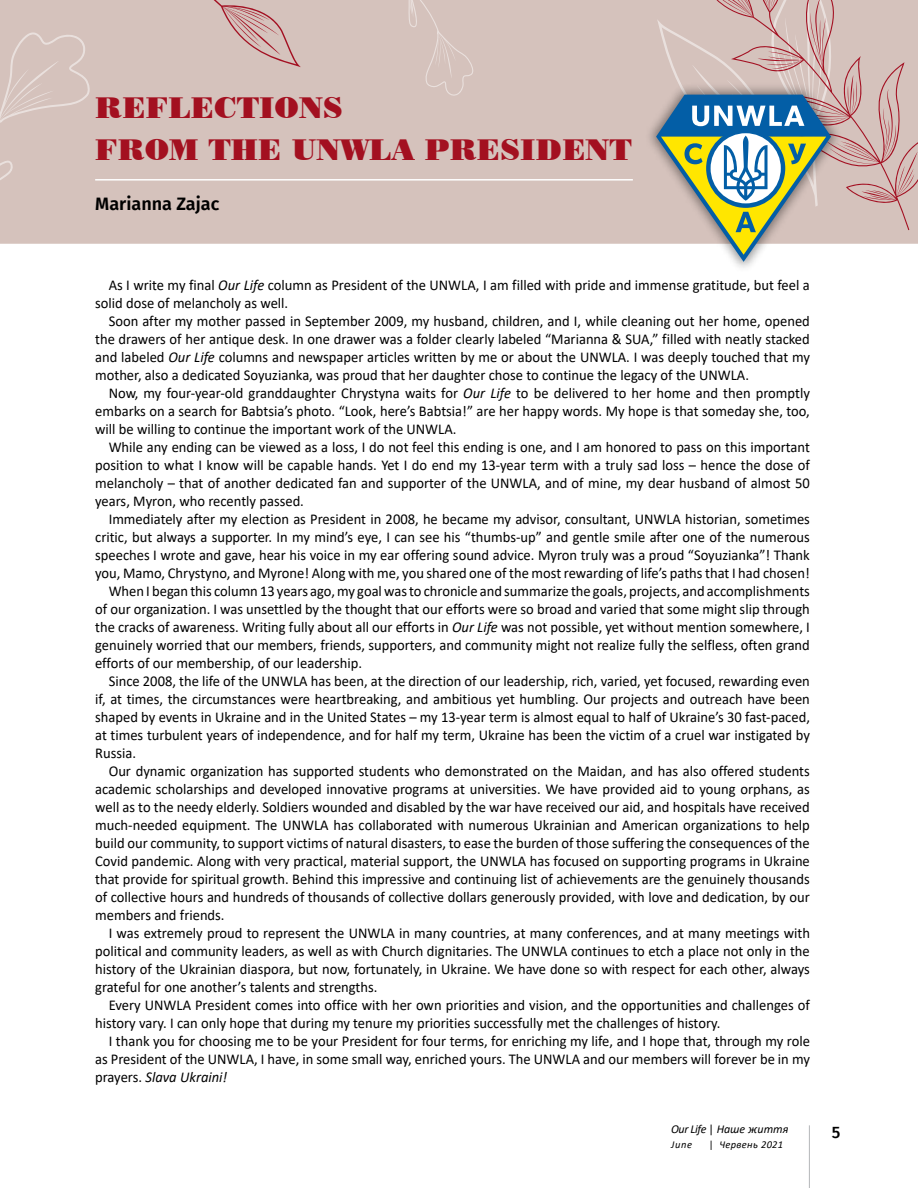
<style>
.page{position:relative;width:918px;height:1188px;background:#fff}
.page>*{position:absolute;margin:0;border:0;box-sizing:border-box;transform-origin:0 0}
.t1{font:30px/42px "Poster Bodoni BT";color:#a31020}
.t2{font:600 18px "Fira Sans";color:#000}
.t3{font:500 16.5px "Fira Sans";color:#000}
.t4{font:15px/18px "Calibri";color:#000;text-align:justify}
.t5{font:italic 15px "Calibri";color:#000}
.t6{font:italic 12px "Calibri";color:#000}
.t7{font:italic 10.5px "Calibri";letter-spacing:.03em;color:#000}
.s1{font-style:italic}
.s2{font-style:normal}
</style>
<div class="page">
<div style="left:0;top:0;width:918px;height:244px;background:#d5c2bc"></div>
<hr style="left:809px;top:1125px;width:1px;height:63px;background:#bcbec0">
<div style="left:644px;top:82px;width:198px;height:191px;background:#000;opacity:.43"></div>
<svg style="left:656px;top:0;width:258px;height:262px;background:#beb8ae"></svg>
<hr style="left:95px;top:179px;width:538px;height:2px;background:#fff">
<div style="left:0;top:32px;width:91px;height:212px;background:#d5c2bc"></div>
<div style="left:184px;top:0;width:289px;height:96px;background:#d5c2bc"></div>
<h1 class="t1" style="left:95px;top:87px;width:538px">REFLECTIONS<br>FROM THE UNWLA PRESIDENT</h1>
<p class="t2" style="left:95px;top:189px;width:126px">Marianna Zajac</p>
<p class="t4" style="left:95px;top:276px;width:716px;text-indent:14px">As I write my final <span class="s1">Our Life</span> column as President of the UNWLA, I am filled with pride and immense gratitude, but feel a solid dose of melancholy as well.</p>
<p class="t4" style="left:95px;top:312px;width:716px;text-indent:14px">Soon after my mother passed in September 2009, my husband, children, and I, while cleaning out her home, opened the drawers of her antique desk. In one drawer was a folder clearly labeled “Marianna &amp; SUA,” filled with neatly stacked and labeled <span class="s1">Our Life</span> columns and newspaper articles written by me or about the UNWLA. I was deeply touched that my mother, also a dedicated Soyuzianka, was proud that her daughter chose to continue the legacy of the UNWLA.</p>
<p class="t4" style="left:95px;top:384px;width:716px;text-indent:13px">Now, my four-year-old granddaughter Chrystyna waits for <span class="s1">Our Life</span> to be delivered to her home and then promptly embarks on a search for Babtsia’s photo. “Look, here’s Babtsia!” are her happy words. My hope is that someday she, too, will be willing to continue the important work of the UNWLA.</p>
<p class="t4" style="left:95px;top:438px;width:716px;text-indent:14px">While any ending can be viewed as a loss, I do not feel this ending is one, and I am honored to pass on this important position to what I know will be capable hands. Yet I do end my 13-year term with a truly sad loss – hence the dose of melancholy – that of another dedicated fan and supporter of the UNWLA, and of mine, my dear husband of almost 50 years, Myron, who recently passed.</p>
<p class="t4" style="left:109px;top:510px;width:703px">Immediately after my election as President in 2008, he became my advisor, consultant, UNWLA historian, sometimes</p>
<p class="t4" style="left:95px;top:528px;width:716px">critic, but always a supporter. In my mind’s eye, I can see his “thumbs-up” and gentle smile after one of the numerous</p>
<p class="t4" style="left:95px;top:546px;width:716px">speeches I wrote and gave, hear his voice in my ear offering sound advice. Myron truly was a proud “Soyuzianka”! Thank</p>
<p class="t4" style="left:95px;top:564px;width:716px">you, Mamo, Chrystyno, and Myrone! Along with me, you shared one of the most rewarding of life’s paths that I had chosen!</p>
<p class="t4" style="left:109px;top:582px;width:703px">When I began this column 13 years ago, my goal was to chronicle and summarize the goals, projects, and accomplishments</p>
<p class="t4" style="left:95px;top:600px;width:716px">of our organization. I was unsettled by the thought that our efforts were so broad and varied that some might slip through</p>
<p class="t4" style="left:95px;top:618px;width:716px">the cracks of awareness. Writing fully about all our efforts in <span class="s1">Our Life</span> was not possible, yet without mention somewhere, I</p>
<p class="t4" style="left:95px;top:636px;width:716px">genuinely worried that our members, friends, supporters, and community might not realize fully the selfless, often grand</p>
<p class="t4" style="left:95px;top:654px;width:268px">efforts of our membership, of our leadership.</p>
<p class="t4" style="left:109px;top:672px;width:703px">Since 2008, the life of the UNWLA has been, at the direction of our leadership, rich, varied, yet focused, rewarding even</p>
<p class="t4" style="left:95px;top:690px;width:716px">if, at times, the circumstances were heartbreaking, and ambitious yet humbling. Our projects and outreach have been</p>
<p class="t4" style="left:95px;top:708px;width:716px">shaped by events in Ukraine and in the United States – my 13-year term is almost equal to half of Ukraine’s 30 fast-paced,</p>
<p class="t4" style="left:95px;top:726px;width:716px">at times turbulent years of independence, and for half my term, Ukraine has been the victim of a cruel war instigated by</p>
<p class="t4" style="left:95px;top:744px;width:42px">Russia.</p>
<p class="t4" style="left:109px;top:762px;width:703px">Our dynamic organization has supported students who demonstrated on the Maidan, and has also offered students</p>
<p class="t4" style="left:95px;top:780px;width:716px">academic scholarships and developed innovative programs at universities. We have provided aid to young orphans, as</p>
<p class="t4" style="left:95px;top:798px;width:716px">well as to the needy elderly. Soldiers wounded and disabled by the war have received our aid, and hospitals have received</p>
<p class="t4" style="left:95px;top:816px;width:716px">much-needed equipment. The UNWLA has collaborated with numerous Ukrainian and American organizations to help</p>
<p class="t4" style="left:95px;top:834px;width:716px">build our community, to support victims of natural disasters, to ease the burden of those suffering the consequences of the</p>
<p class="t4" style="left:95px;top:852px;width:716px">Covid pandemic. Along with very practical, material support, the UNWLA has focused on supporting programs in Ukraine</p>
<p class="t4" style="left:95px;top:870px;width:716px">that provide for spiritual growth. Behind this impressive and continuing list of achievements are the genuinely thousands</p>
<p class="t4" style="left:95px;top:888px;width:716px">of collective hours and hundreds of thousands of collective dollars generously provided, with love and dedication, by our</p>
<p class="t4" style="left:95px;top:906px;width:131px">members and friends.</p>
<p class="t4" style="left:109px;top:924px;width:703px">I was extremely proud to represent the UNWLA in many countries, at many conferences, and at many meetings with</p>
<p class="t4" style="left:95px;top:942px;width:716px">political and community leaders, as well as with Church dignitaries. The UNWLA continues to etch a place not only in the</p>
<p class="t4" style="left:95px;top:960px;width:716px">history of the Ukrainian diaspora, but now, fortunately, in Ukraine. We have done so with respect for each other, always</p>
<p class="t4" style="left:95px;top:978px;width:284px">grateful for one another’s talents and strengths.</p>
<p class="t4" style="left:109px;top:996px;width:703px">Every UNWLA President comes into office with her own priorities and vision, and the opportunities and challenges of</p>
<p class="t4" style="left:95px;top:1014px;width:627px">history vary. I can only hope that during my tenure my priorities successfully met the challenges of history.</p>
<p class="t4" style="left:109px;top:1032px;width:703px">I thank you for choosing me to be your President for four terms, for enriching my life, and I hope that, through my role</p>
<p class="t4" style="left:95px;top:1050px;width:716px">as President of the UNWLA, I have, in some small way, enriched yours. The UNWLA and our members will forever be in my</p>
<p class="t5" style="left:95px;top:1067px;width:134px"><span class="s2">prayers.</span> Slava Ukraini!</p>
<p class="t6" style="left:671px;top:1121px;width:119px">Our Life <span class="s2">|</span> Наше життя</p>
<p class="t7" style="left:671px;top:1138px;width:23px">June</p>
<p class="t7" style="left:709px;top:1138px;width:76px"><span class="s2">|</span> Червень 2021</p>
<p class="t3" style="left:832px;top:1119px;width:10px">5</p>
</div>
